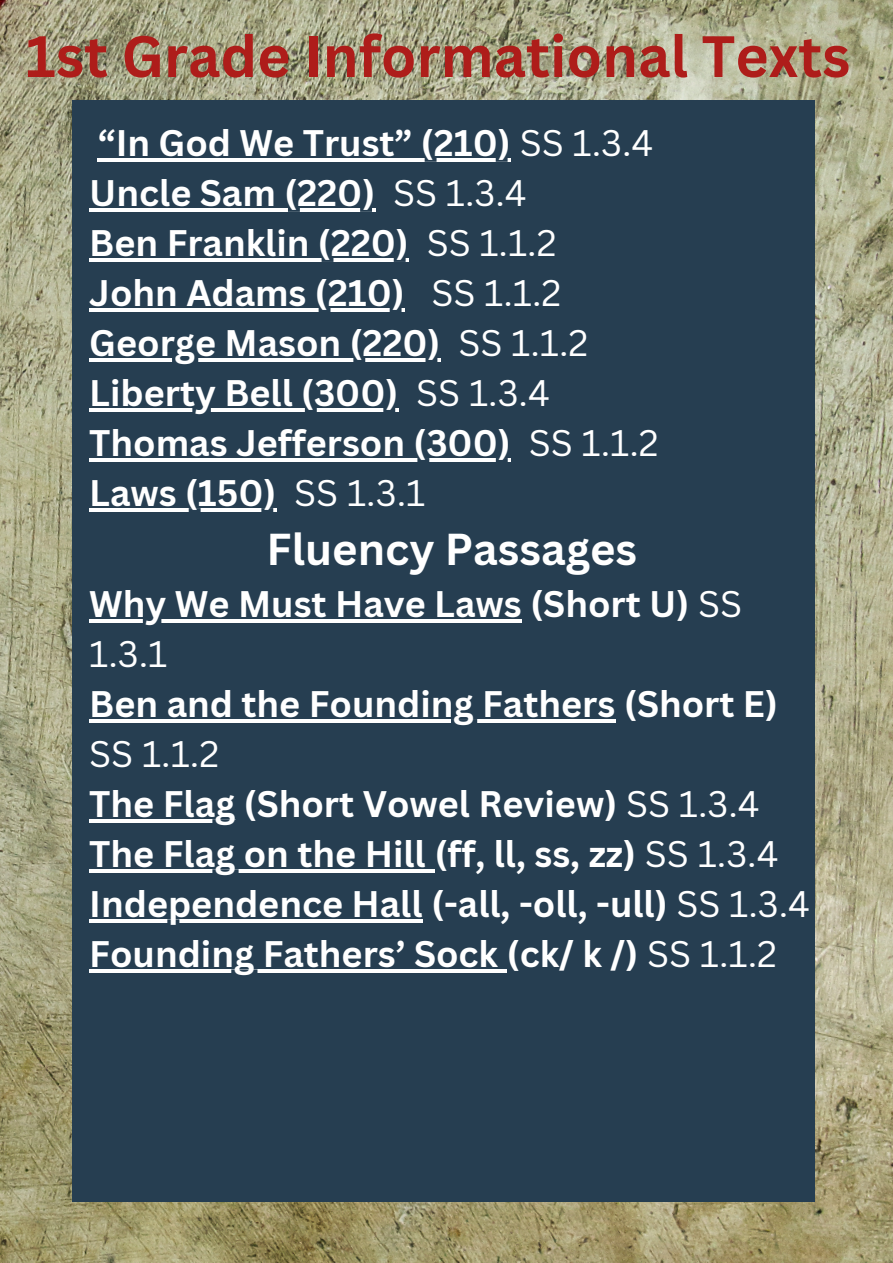
<style>
.page{position:relative;width:893px;height:1263px;background:#fff}
.page>*{position:absolute;margin:0;border:0;box-sizing:border-box;transform-origin:0 0}
.t1{font:700 57px "Canva Sans";color:#ae1d1a}
.t2{font:700 43.5px "Canva Sans";color:#fff}
.t3{font:700 36px/50.1px "Canva Sans";color:#fff}
.s1{font-weight:400}
</style>
<div class="page">
<img style="left:0;top:0;width:893px;height:1263px">
<div style="left:72px;top:100px;width:742px;height:1101px;background:#263e51"></div>
<hr style="left:98px;top:158px;width:413px;height:3px;background:#fff">
<hr style="left:89px;top:208px;width:286px;height:3px;background:#fff">
<hr style="left:89px;top:258px;width:320px;height:3px;background:#fff">
<hr style="left:89px;top:308px;width:316px;height:3px;background:#fff">
<svg style="left:89px;top:358px;width:352px;height:4px"></svg>
<hr style="left:89px;top:408px;width:309px;height:4px;background:#fff">
<hr style="left:89px;top:458px;width:422px;height:4px;background:#fff">
<hr style="left:89px;top:508px;width:188px;height:4px;background:#fff">
<hr style="left:89px;top:619px;width:433px;height:4px;background:#fff">
<hr style="left:89px;top:719px;width:527px;height:4px;background:#fff">
<svg style="left:89px;top:819px;width:146px;height:4px"></svg>
<hr style="left:89px;top:869px;width:346px;height:4px;background:#fff">
<hr style="left:89px;top:920px;width:334px;height:3px;background:#fff">
<hr style="left:89px;top:970px;width:418px;height:3px;background:#fff">
<h1 class="t1" style="left:26px;top:16px;width:826px">1st Grade Informational Texts</h1>
<p class="t3" style="left:98px;top:117px;width:557px">“In God We Trust” (210) <span class="s1">SS 1.3.4</span></p>
<p class="t3" style="left:89px;top:167px;width:439px">Uncle Sam (220) <span class="s1">SS 1.3.4</span></p>
<p class="t3" style="left:89px;top:217px;width:469px">Ben Franklin (220) <span class="s1">SS 1.1.2</span></p>
<p class="t3" style="left:89px;top:267px;width:473px">John Adams (210) <span class="s1">SS 1.1.2</span></p>
<p class="t3" style="left:89px;top:317px;width:500px">George Mason (220) <span class="s1">SS 1.1.2</span></p>
<p class="t3" style="left:89px;top:367px;width:462px">Liberty Bell (300) <span class="s1">SS 1.3.4</span></p>
<p class="t3" style="left:89px;top:417px;width:571px">Thomas Jefferson (300) <span class="s1">SS 1.1.2</span></p>
<p class="t3" style="left:89px;top:467px;width:337px">Laws (150) <span class="s1">SS 1.3.1</span></p>
<p class="t2" style="left:266px;top:518px;width:372px">Fluency Passages</p>
<p class="t3" style="left:89px;top:578px;width:654px">Why We Must Have Laws (Short U) <span class="s1">SS<br>1.3.1</span></p>
<p class="t3" style="left:89px;top:678px;width:690px">Ben and the Founding Fathers (Short E)<br><span class="s1">SS 1.1.2</span></p>
<p class="t3" style="left:89px;top:778px;width:672px">The Flag (Short Vowel Review) <span class="s1">SS 1.3.4</span></p>
<p class="t3" style="left:89px;top:828px;width:690px">The Flag on the Hill (ff, ll, ss, zz) <span class="s1">SS 1.3.4</span></p>
<p class="t3" style="left:89px;top:878px;width:722px">Independence Hall (-all, -oll, -ull) <span class="s1">SS 1.3.4</span></p>
<p class="t3" style="left:89px;top:928px;width:689px">Founding Fathers’ Sock (ck/ k /) <span class="s1">SS 1.1.2</span></p>
</div>
